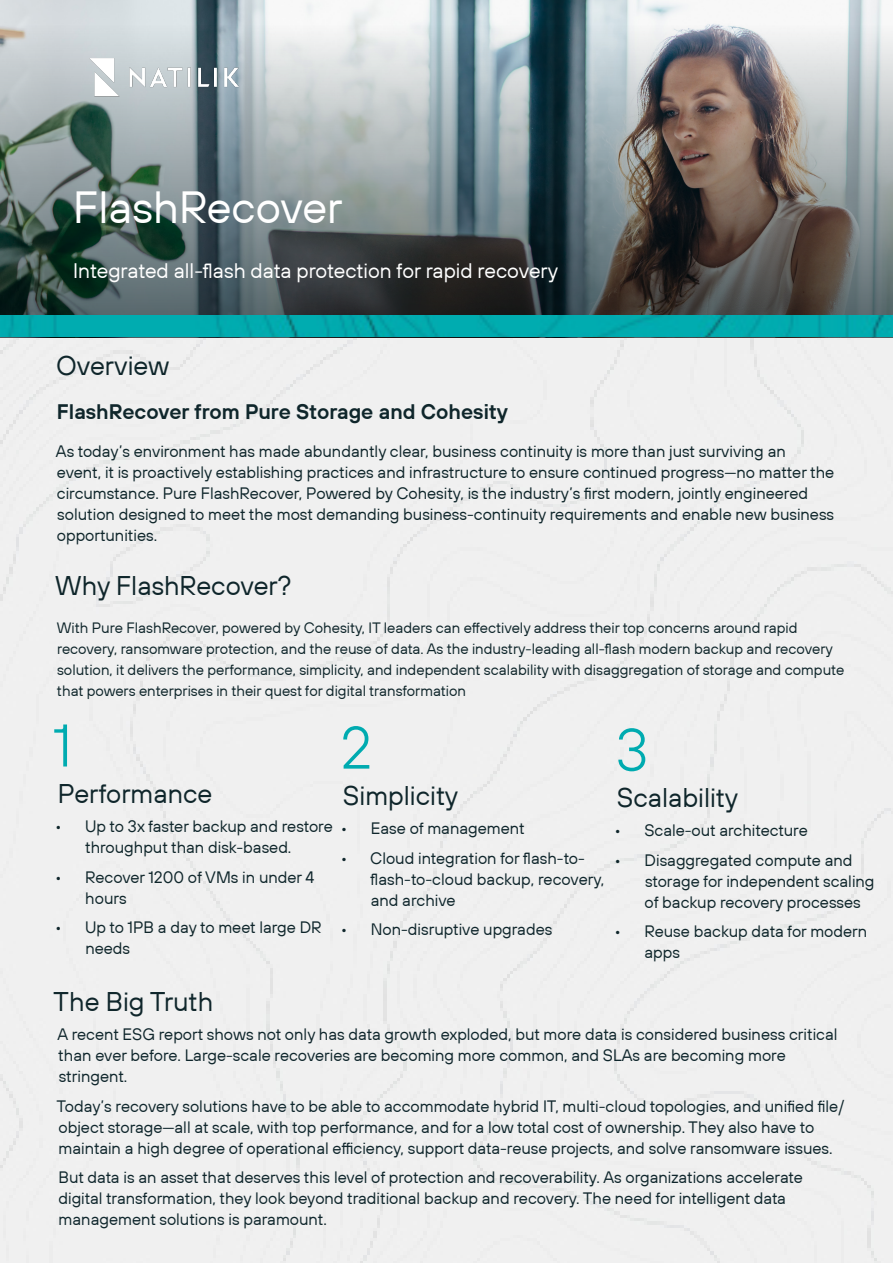
<style>
.page{position:relative;width:893px;height:1263px;background:#fff}
.page>*{position:absolute;margin:0;border:0;box-sizing:border-box;transform-origin:0 0}
.t1{font:300 60px "TT Hoves";color:#00abb0}
.Page_Title_-_30pt_Wh{font:45px "TT Hoves";color:#fff}
.Body_Copy_-_10pt{font:27px "TT Hoves";color:#0f262b}
.Intro_Paragraph{font:27px "TT Hoves";color:#0f262b}
.Section_Title_-_18pt{font:27px "TT Hoves";color:#0f262b}
.Page_Title_-_30pt_Wh-2{font:21px "TT Hoves";color:#fff}
.Intro_Paragraph-2{font:600 21px "TT Hoves";color:#0f262b}
.Body_Copy_-_10pt-2{font:16.5px/21px "TT Hoves";color:#0f262c}
.Body_Copy_-_10pt-3{font:16.5px/21px "TT Hoves";color:#0f262b}
.Intro_Paragraph-3{font:15px/21px "TT Hoves";color:#0f262b}
</style>
<div class="page">
<div style="left:0;top:337px;width:893px;height:926px;background:#f0f0f0"></div>
<img style="left:0;top:0;width:882px;height:25px">
<img style="left:0;top:25px;width:893px;height:312px">
<img style="left:71px;top:53px;width:187px;height:48px">
<img style="left:0;top:315px;width:893px;height:21px">
<p class="Page_Title_-_30pt_Wh" style="left:73px;top:179px;width:271px">FlashRecover</p>
<p class="Page_Title_-_30pt_Wh-2" style="left:73px;top:258px;width:486px">Integrated all-flash data protection for rapid recovery</p>
<p class="Section_Title_-_18pt" style="left:56px;top:349px;width:115px">Overview</p>
<p class="Intro_Paragraph-2" style="left:57px;top:398px;width:453px">FlashRecover from Pure Storage and Cohesity</p>
<p class="Body_Copy_-_10pt-3" style="left:56px;top:440px;width:780px">As today’s environment has made abundantly clear, business continuity is more than just surviving an event, it is proactively establishing practices and infrastructure to ensure continued progress—no matter the circumstance. Pure FlashRecover, Powered by Cohesity, is the industry’s first modern, jointly engineered solution designed to meet the most demanding business-continuity requirements and enable new business opportunities.</p>
<p class="Intro_Paragraph" style="left:55px;top:568px;width:238px">Why FlashRecover?</p>
<p class="Intro_Paragraph-3" style="left:57px;top:616px;width:789px">With Pure FlashRecover, powered by Cohesity, IT leaders can effectively address their top concerns around rapid recovery, ransomware protection, and the reuse of data. As the industry-leading all-flash modern backup and recovery solution, it delivers the performance, simplicity, and independent scalability with disaggregation of storage and compute that powers enterprises in their quest for digital transformation</p>
<p class="t1" style="left:53px;top:707px;width:21px">1</p>
<p class="Body_Copy_-_10pt" style="left:58px;top:776px;width:156px">Performance</p>
<p class="Body_Copy_-_10pt-3" style="left:85px;top:815px;width:249px;text-indent:-30px">• Up to 3x faster backup and restore throughput than disk-based.</p>
<p class="Body_Copy_-_10pt-3" style="left:85px;top:866px;width:231px;text-indent:-30px">• Recover 1200 of VMs in under 4 hours</p>
<p class="Body_Copy_-_10pt-3" style="left:85px;top:916px;width:238px;text-indent:-30px">• Up to 1PB a day to meet large DR needs</p>
<p class="t1" style="left:340px;top:710px;width:34px">2</p>
<p class="Body_Copy_-_10pt" style="left:343px;top:778px;width:117px">Simplicity</p>
<p class="Body_Copy_-_10pt-2" style="left:340px;top:817px;width:186px">• Ease of management</p>
<p class="Body_Copy_-_10pt-2" style="left:370px;top:847px;width:236px;text-indent:-30px">• Cloud integration for flash-to&shy;flash-to-cloud backup, recovery, and archive</p>
<p class="Body_Copy_-_10pt-2" style="left:340px;top:918px;width:213px">• Non-disruptive upgrades</p>
<p class="t1" style="left:616px;top:712px;width:34px">3</p>
<p class="Body_Copy_-_10pt" style="left:617px;top:780px;width:123px">Scalability</p>
<p class="Body_Copy_-_10pt-3" style="left:614px;top:820px;width:195px">• Scale-out architecture</p>
<p class="Body_Copy_-_10pt-3" style="left:645px;top:849px;width:231px;text-indent:-30px">• Disaggregated compute and storage for independent scaling of backup recovery processes</p>
<p class="Body_Copy_-_10pt-3" style="left:644px;top:921px;width:224px;text-indent:-30px">• Reuse backup data for modern apps</p>
<p class="Body_Copy_-_10pt" style="left:53px;top:984px;width:161px">The Big Truth</p>
<p class="Body_Copy_-_10pt-2" style="left:58px;top:1023px;width:781px">A recent ESG report shows not only has data growth exploded, but more data is considered business critical than ever before. Large-scale recoveries are becoming more common, and SLAs are becoming more stringent.</p>
<p class="Body_Copy_-_10pt-2" style="left:56px;top:1095px;width:789px">Today’s recovery solutions have to be able to accommodate hybrid IT, multi-cloud topologies, and unified file/ object storage—all at scale, with top performance, and for a low total cost of ownership. They also have to maintain a high degree of operational efficiency, support data-reuse projects, and solve ransomware issues.</p>
<p class="Body_Copy_-_10pt-2" style="left:58px;top:1166px;width:746px">But data is an asset that deserves this level of protection and recoverability. As organizations accelerate digital transformation, they look beyond traditional backup and recovery. The need for intelligent data management solutions is paramount.</p>
</div>
